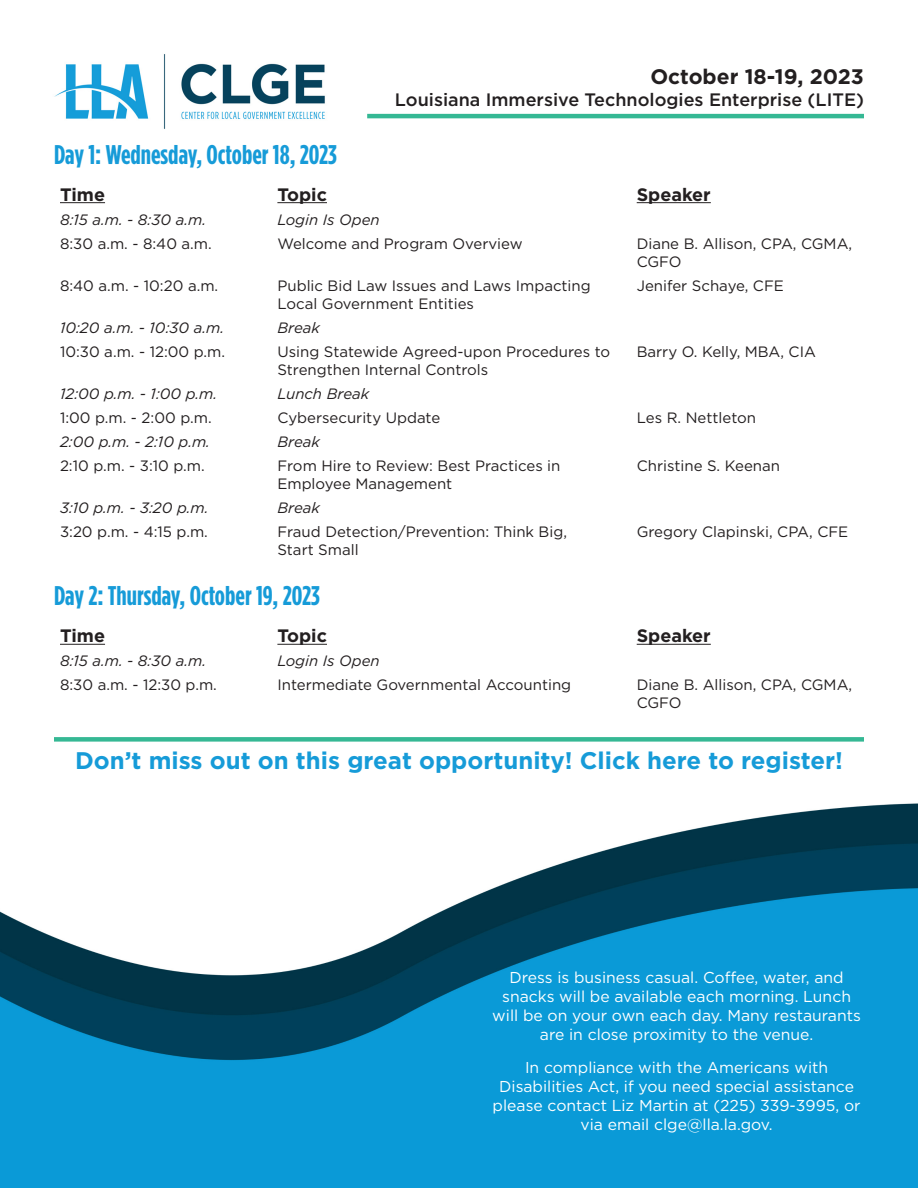
<style>
.page{position:relative;width:918px;height:1188px;background:#fff}
.page>*{position:absolute;margin:0;border:0;box-sizing:border-box;transform-origin:0 0}
.t1{font:700 27px "Gotham Condensed";color:#169bd8}
.t2{font:700 24px "Gotham";color:#169bd8}
.t3{font:700 21px "Gotham";color:#231f20}
.t4{font:500 18px "Gotham";color:#231f20}
.t5{font:700 18px "Gotham";color:#231f20}
.t6{font:15.75px/18.9px "Gotham";color:#fff;text-align:center}
.t7{font:15px/18px "Gotham";color:#231f20}
.t8{font:italic 15px "Gotham";color:#231f20}
</style>
<div class="page">
<img style="left:0;top:803px;width:918px;height:385px">
<hr style="left:60px;top:202px;width:45px;height:1px;background:#231f20">
<hr style="left:277px;top:202px;width:50px;height:1px;background:#231f20">
<hr style="left:637px;top:202px;width:74px;height:1px;background:#231f20">
<hr style="left:60px;top:644px;width:45px;height:1px;background:#231f20">
<hr style="left:277px;top:644px;width:50px;height:1px;background:#231f20">
<hr style="left:637px;top:644px;width:74px;height:1px;background:#231f20">
<img style="left:54px;top:54px;width:271px;height:75px">
<hr style="left:367px;top:114px;width:497px;height:4px;background:#35b894">
<div style="left:54px;top:737px;width:810px;height:5px;background:#35b894"></div>
<h3 class="t3" style="left:650px;top:63px;width:215px">October 18-19, 2023</h3>
<p class="t4" style="left:395px;top:88px;width:471px">Louisiana Immersive Technologies Enterprise (LITE)</p>
<h1 class="t1" style="left:54px;top:138px;width:285px">Day 1: Wednesday, October 18, 2023</h1>
<p class="t5" style="left:60px;top:183px;width:47px">Time</p>
<p class="t5" style="left:277px;top:183px;width:51px">Topic</p>
<p class="t5" style="left:637px;top:183px;width:76px">Speaker</p>
<p class="t8" style="left:60px;top:210px;width:148px">8:15 a.m. - 8:30 a.m.</p>
<p class="t8" style="left:277px;top:210px;width:104px">Login Is Open</p>
<p class="t7" style="left:60px;top:234px;width:153px">8:30 a.m. - 8:40 a.m.</p>
<p class="t7" style="left:277px;top:234px;width:247px">Welcome and Program Overview</p>
<p class="t7" style="left:637px;top:234px;width:217px">Diane B. Allison, CPA, CGMA,<br>CGFO</p>
<p class="t7" style="left:60px;top:276px;width:160px">8:40 a.m. - 10:20 a.m.</p>
<p class="t7" style="left:277px;top:276px;width:315px">Public Bid Law Issues and Laws Impacting<br>Local Government Entities</p>
<p class="t7" style="left:637px;top:276px;width:149px">Jenifer Schaye, CFE</p>
<p class="t8" style="left:60px;top:318px;width:166px">10:20 a.m. - 10:30 a.m.</p>
<p class="t8" style="left:277px;top:318px;width:44px">Break</p>
<p class="t7" style="left:60px;top:342px;width:167px">10:30 a.m. - 12:00 p.m.</p>
<p class="t7" style="left:277px;top:342px;width:334px">Using Statewide Agreed-upon Procedures to<br>Strengthen Internal Controls</p>
<p class="t7" style="left:637px;top:342px;width:181px">Barry O. Kelly, MBA, CIA</p>
<p class="t8" style="left:60px;top:384px;width:159px">12:00 p.m. - 1:00 p.m.</p>
<p class="t8" style="left:277px;top:384px;width:93px">Lunch Break</p>
<p class="t7" style="left:60px;top:408px;width:153px">1:00 p.m. - 2:00 p.m.</p>
<p class="t7" style="left:277px;top:408px;width:164px">Cybersecurity Update</p>
<p class="t7" style="left:637px;top:408px;width:121px">Les R. Nettleton</p>
<p class="t8" style="left:60px;top:432px;width:151px">2:00 p.m. - 2:10 p.m.</p>
<p class="t8" style="left:277px;top:432px;width:44px">Break</p>
<p class="t7" style="left:60px;top:456px;width:146px">2:10 p.m. - 3:10 p.m.</p>
<p class="t7" style="left:277px;top:456px;width:285px">From Hire to Review: Best Practices in<br>Employee Management</p>
<p class="t7" style="left:637px;top:456px;width:145px">Christine S. Keenan</p>
<p class="t8" style="left:60px;top:498px;width:150px">3:10 p.m. - 3:20 p.m.</p>
<p class="t8" style="left:277px;top:498px;width:44px">Break</p>
<p class="t7" style="left:60px;top:522px;width:149px">3:20 p.m. - 4:15 p.m.</p>
<p class="t7" style="left:277px;top:522px;width:291px">Fraud Detection/Prevention: Think Big,<br>Start Small</p>
<p class="t7" style="left:637px;top:522px;width:213px">Gregory Clapinski, CPA, CFE</p>
<h1 class="t1" style="left:54px;top:580px;width:267px">Day 2: Thursday, October 19, 2023</h1>
<p class="t5" style="left:60px;top:624px;width:47px">Time</p>
<p class="t5" style="left:277px;top:624px;width:51px">Topic</p>
<p class="t5" style="left:637px;top:624px;width:76px">Speaker</p>
<p class="t8" style="left:60px;top:652px;width:148px">8:15 a.m. - 8:30 a.m.</p>
<p class="t8" style="left:277px;top:652px;width:104px">Login Is Open</p>
<p class="t7" style="left:60px;top:676px;width:158px">8:30 a.m. - 12:30 p.m.</p>
<p class="t7" style="left:277px;top:676px;width:295px">Intermediate Governmental Accounting</p>
<p class="t7" style="left:637px;top:676px;width:217px">Diane B. Allison, CPA, CGMA,<br>CGFO</p>
<h2 class="t2" style="left:75px;top:744px;width:769px">Don’t miss out on this great opportunity! Click here to register!</h2>
<p class="t6" style="left:492px;top:967px;width:370px">Dress is business casual. Coffee, water, and snacks will be available each morning. Lunch will be on your own each day. Many restaurants are in close proximity to the venue.</p>
<p class="t6" style="left:493px;top:1058px;width:369px">In compliance with the Americans with Disabilities Act, if you need special assistance please contact Liz Martin at (225) 339-3995, or via email clge@lla.la.gov.</p>
</div>
